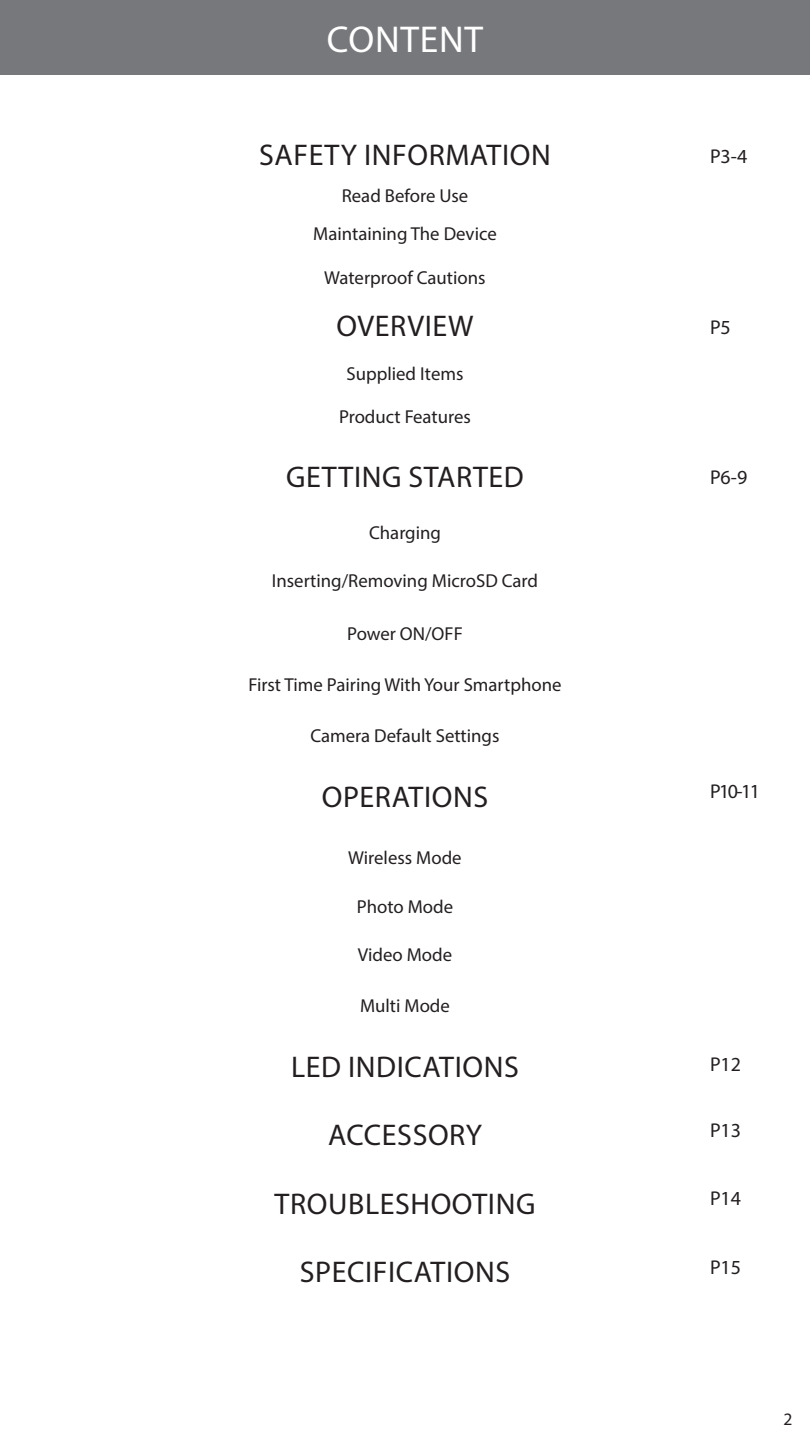
<style>
.page{position:relative;width:810px;height:1440px;background:#fff}
.page>*{position:absolute;margin:0;border:0;box-sizing:border-box;transform-origin:0 0}
.t1{font:37.5px "Myriad Pro";letter-spacing:.02em;color:#fff}
.t2{font:30px "Myriad Pro";letter-spacing:.02em;color:#231f20}
.t3{font:20px "Myriad Pro";color:#231f20}
.content{font:18.75px "Myriad Pro";color:#231f20}
.t4{font:17.5px "Myriad Pro";color:#231f20}
</style>
<div class="page">
<div style="left:0;top:0;width:810px;height:75px;background:#76787b"></div>
<p class="t1" style="left:327px;top:16px;width:158px">CONTENT</p>
<p class="t2" style="left:259px;top:136px;width:293px">SAFETY INFORMATION</p>
<p class="content" style="left:342px;top:184px;width:128px">Read Before Use</p>
<p class="content" style="left:313px;top:222px;width:185px">Maintaining The Device</p>
<p class="content" style="left:324px;top:266px;width:163px">Waterproof Cautions</p>
<p class="t2" style="left:336px;top:308px;width:139px">OVERVIEW</p>
<p class="content" style="left:347px;top:362px;width:118px">Supplied Items</p>
<p class="content" style="left:339px;top:406px;width:133px">Product Features</p>
<p class="t3" style="left:710px;top:144px;width:39px">P3-4</p>
<p class="t3" style="left:710px;top:315px;width:22px">P5</p>
<p class="t2" style="left:286px;top:458px;width:239px">GETTING STARTED</p>
<p class="content" style="left:369px;top:521px;width:73px">Charging</p>
<p class="content" style="left:272px;top:569px;width:268px">Inserting/Removing MicroSD Card</p>
<p class="content" style="left:347px;top:622px;width:117px">Power ON/OFF</p>
<p class="content" style="left:248px;top:673px;width:315px">First Time Pairing With Your Smartphone</p>
<p class="content" style="left:310px;top:724px;width:191px">Camera Default Settings</p>
<p class="t3" style="left:710px;top:465px;width:39px">P6-9</p>
<p class="t2" style="left:322px;top:778px;width:168px">OPERATIONS</p>
<p class="t3" style="left:710px;top:779px;width:52px">P10-11</p>
<p class="content" style="left:348px;top:846px;width:115px">Wireless Mode</p>
<p class="content" style="left:357px;top:896px;width:98px">Photo Mode</p>
<p class="content" style="left:358px;top:943px;width:96px">Video Mode</p>
<p class="content" style="left:360px;top:994px;width:91px">Multi Mode</p>
<p class="t2" style="left:291px;top:1048px;width:229px">LED INDICATIONS</p>
<p class="t3" style="left:710px;top:1052px;width:33px">P12</p>
<p class="t2" style="left:328px;top:1117px;width:155px">ACCESSORY</p>
<p class="t3" style="left:710px;top:1118px;width:33px">P13</p>
<p class="t2" style="left:275px;top:1185px;width:262px">TROUBLESHOOTING</p>
<p class="t3" style="left:710px;top:1186px;width:33px">P14</p>
<p class="t2" style="left:300px;top:1253px;width:212px">SPECIFICATIONS</p>
<p class="t3" style="left:710px;top:1255px;width:33px">P15</p>
<p class="t4" style="left:784px;top:1408px;width:10px">2</p>
</div>
